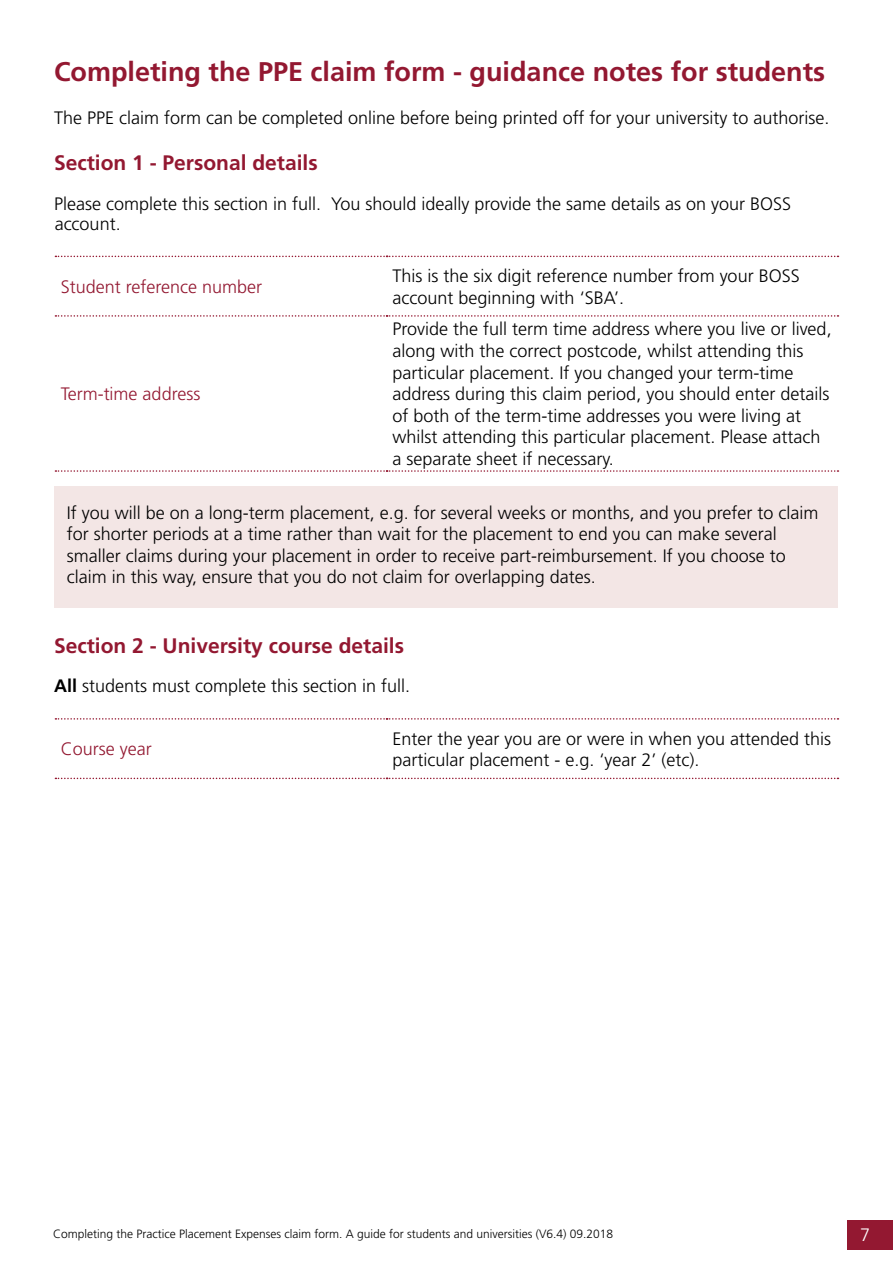
<style>
.page{position:relative;width:893px;height:1263px;background:#fff}
.page>*{position:absolute;margin:0;border:0;box-sizing:border-box;transform-origin:0 0}
.t1{font:700 27px "Frutiger LT Std";color:#931831}
.t2{font:700 21px "Frutiger LT Std";color:#931831}
.t3{font:300 18px/21.6px "Frutiger LT Std";color:#000}
.t4{font:300 18px "Frutiger LT Std";color:#931831}
.t5{font:300 18px "Frutiger LT Std";color:#fff}
.t6{font:300 12px "Frutiger LT Std";color:#000}
.s1{font-weight:700}
</style>
<div class="page">
<div style="left:848px;top:1220px;width:45px;height:29px;background:#931831"></div>
<div style="left:54px;top:486px;width:783px;height:121px;background:#f3e6e5"></div>
<svg style="left:55px;top:256px;width:783px;height:1px"></svg>
<svg style="left:55px;top:315px;width:783px;height:2px"></svg>
<svg style="left:55px;top:470px;width:783px;height:2px"></svg>
<svg style="left:55px;top:718px;width:783px;height:2px"></svg>
<svg style="left:55px;top:778px;width:783px;height:1px"></svg>
<h1 class="t1" style="left:54px;top:56px;width:773px">Completing the PPE claim form - guidance notes for students</h1>
<p class="t3" style="left:54px;top:107px;width:777px">The PPE claim form can be completed online before being printed off for your university to authorise.</p>
<p class="t2" style="left:54px;top:151px;width:265px">Section 1 - Personal details</p>
<p class="t3" style="left:54px;top:194px;width:739px;line-height:19.8px">Please complete this section in full. You should ideally provide the same details as on your BOSS account.</p>
<p class="t4" style="left:61px;top:276px;width:203px">Student reference number</p>
<p class="t3" style="left:393px;top:265px;width:409px">This is the six digit reference number from your BOSS account beginning with ‘SBA’.</p>
<p class="t3" style="left:393px;top:319px;width:441px">Provide the full term time address where you live or lived, along with the correct postcode, whilst attending this particular placement. If you changed your term-time address during this claim period, you should enter details of both of the term-time addresses you were living at whilst attending this particular placement. Please attach a separate sheet if necessary.</p>
<p class="t3" style="left:67px;top:502px;width:753px">If you will be on a long-term placement, e.g. for several weeks or months, and you prefer to claim for shorter periods at a time rather than wait for the placement to end you can make several smaller claims during your placement in order to receive part-reimbursement. If you choose to claim in this way, ensure that you do not claim for overlapping dates.</p>
<p class="t4" style="left:61px;top:384px;width:141px">Term-time address</p>
<p class="t2" style="left:54px;top:633px;width:352px">Section 2 - University course details</p>
<p class="t3" style="left:54px;top:675px;width:358px"><span class="s1">All</span> students must complete this section in full.</p>
<p class="t4" style="left:61px;top:739px;width:93px">Course year</p>
<p class="t3" style="left:393px;top:728px;width:440px">Enter the year you are or were in when you attended this particular placement - e.g. ‘year 2’ (etc).</p>
<p class="t6" style="left:53px;top:1227px;width:562px">Completing the Practice Placement Expenses claim form. A guide for students and universities (V6.4) 09.2018</p>
<p class="t5" style="left:860px;top:1224px;width:12px">7</p>
</div>
